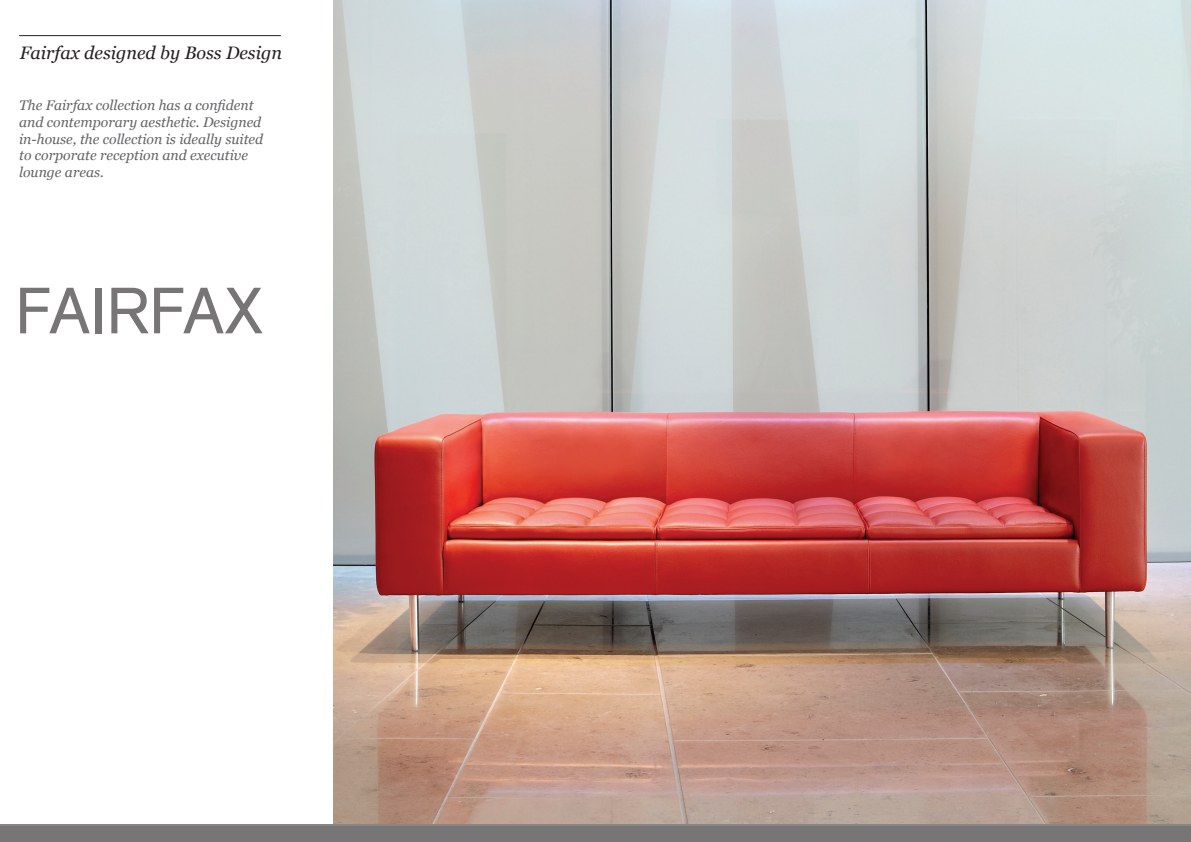
<style>
.page{position:relative;width:1191px;height:842px;background:#fff}
.page>*{position:absolute;margin:0;border:0;box-sizing:border-box;transform-origin:0 0}
.t1{font:64px "Akzidenz Grotesk";color:#777576}
.t2{font:italic 18px "Georgia";color:#231f20}
.t3{font:italic 14px/16.8px "Georgia";color:#636366}
</style>
<div class="page">
<hr style="left:19px;top:35px;width:262px;height:1px;background:#231f20">
<img style="left:333px;top:0;width:858px;height:824px">
<svg style="left:0;top:824px;width:1191px;height:18px;background:#787677"></svg>
<p class="t2" style="left:20px;top:41px;width:264px">Fairfax designed by Boss Design</p>
<p class="t3" style="left:19px;top:97px;width:245px">The Fairfax collection has a confident and contemporary aesthetic. Designed in-house, the collection is ideally suited to corporate reception and executive lounge areas.</p>
<h1 class="t1" style="left:16px;top:273px;width:249px">FAIRFAX</h1>
</div>
